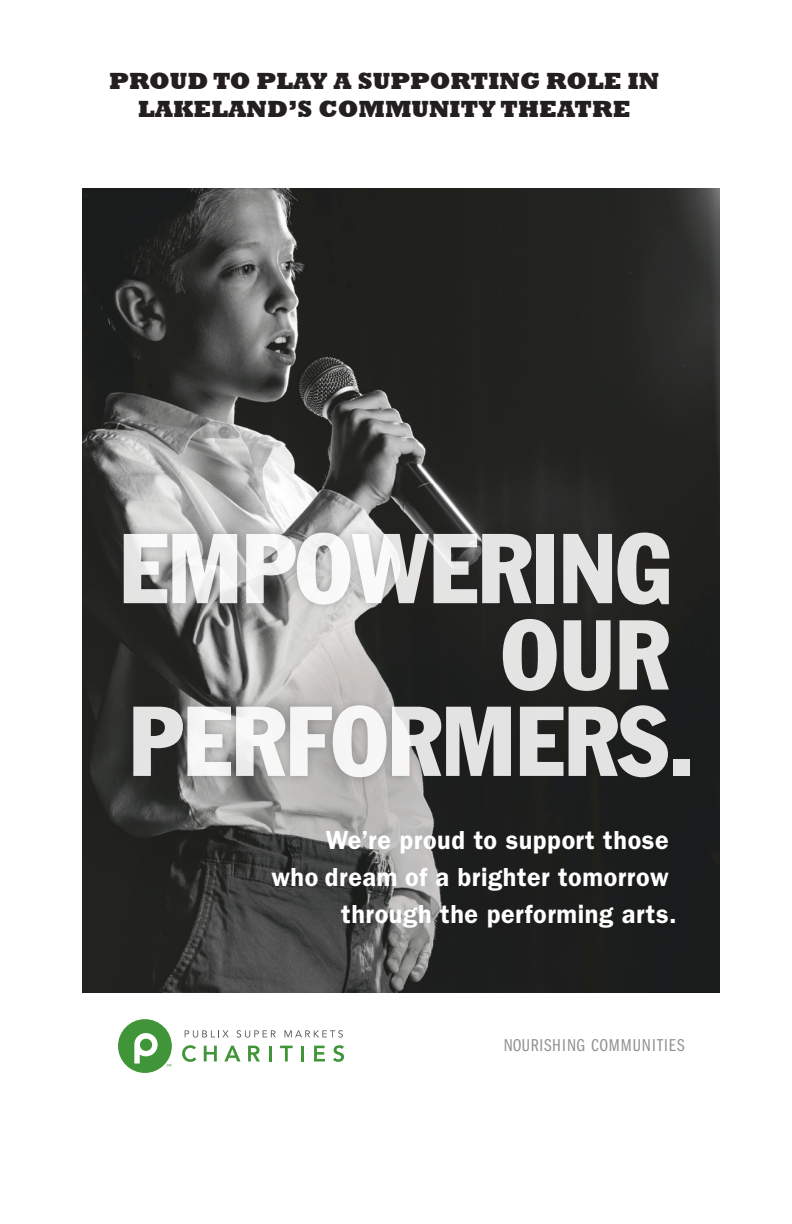
<style>
.page{position:relative;width:792px;height:1224px;background:#fff}
.page>*{position:absolute;margin:0;border:0;box-sizing:border-box;transform-origin:0 0}
.t1{font:condensed 97.2px/86.4px "Franklin Gothic";color:#fff;text-align:right}
.t2{font:600 26.2px "Franklin Gothic";letter-spacing:.025em;color:#fff;scale:.96 1}
.t3{font:800 24px/28.8px "Rockwell";color:#231f20;text-align:center}
.t4{font:17.8px "Franklin Gothic Book Cmpr";letter-spacing:.05em;color:#231f20;scale:1.04 1}
</style>
<div class="page">
<img style="left:82px;top:189px;width:638px;height:804px">
<svg style="left:185px;top:1030px;width:44px;height:8px"></svg>
<svg style="left:237px;top:1030px;width:39px;height:8px"></svg>
<svg style="left:285px;top:1030px;width:58px;height:8px"></svg>
<svg style="left:182px;top:1045px;width:14px;height:17px"></svg>
<svg style="left:204px;top:1046px;width:13px;height:15px"></svg>
<svg style="left:224px;top:1046px;width:16px;height:15px"></svg>
<svg style="left:248px;top:1046px;width:12px;height:15px"></svg>
<hr style="left:269px;top:1046px;width:3px;height:15px;background:#3f9537">
<svg style="left:280px;top:1046px;width:13px;height:15px"></svg>
<hr style="left:301px;top:1046px;width:3px;height:15px;background:#3f9537">
<svg style="left:314px;top:1046px;width:11px;height:15px"></svg>
<svg style="left:333px;top:1045px;width:11px;height:17px"></svg>
<svg style="left:118px;top:1019px;width:54px;height:54px"></svg>
<div style="left:115px;top:524px;width:584px;height:262px;background:#231f20;opacity:.31"></div>
<p class="t3" style="left:109px;top:67px;width:552px">PROUD TO PLAY A SUPPORTING ROLE IN<br>LAKELAND’S COMMUNITY THEATRE</p>
<h1 class="t1" style="left:119px;top:525px;width:577px">EMPOWERING<br>OUR<br>PERFORMERS.</h1>
<p class="t2" style="left:326px;top:825px;width:359px">We’re proud to support those</p>
<p class="t2" style="left:271px;top:862px;width:415px">who dream of a brighter tomorrow</p>
<p class="t2" style="left:341px;top:899px;width:351px">through the performing arts.</p>
<p class="t4" style="left:503px;top:1036px;width:176px">NOURISHING COMMUNITIES</p>
</div>
